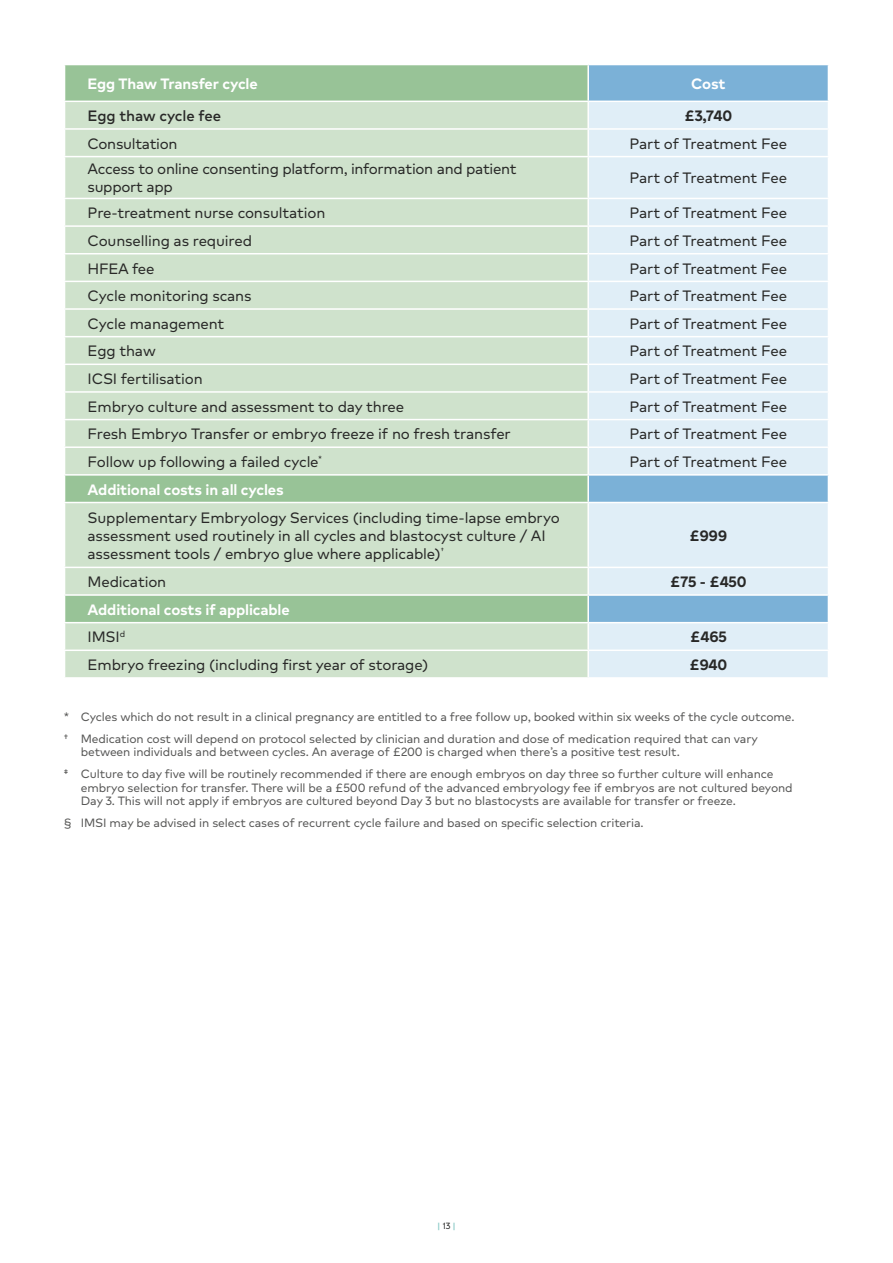
<style>
.page{position:relative;width:893px;height:1263px;background:#fff}
.page>*{position:absolute;margin:0;border:0;box-sizing:border-box;transform-origin:0 0}
.t1{font:15px/18px "Markfor HCA";letter-spacing:-.01em;color:#282827}
.t2{font:700 15px/27.6px "Markfor HCA";letter-spacing:-.01em;color:#fff}
.t3{font:700 15px "Markfor HCA";letter-spacing:-.01em;color:#282827}
.t4{font:500 15px "Markfor HCA";letter-spacing:-.01em;color:#282827}
.t5{font:12px/22px "Markfor HCA";letter-spacing:-.01em;color:#575756}
.t6{font:500 9px "Markfor HCA";color:#84c7c4}
.s1{font-weight:400;color:#282827}
</style>
<div class="page">
<div style="left:65px;top:65px;width:522px;height:36px;background:#98c397"></div>
<div style="left:589px;top:65px;width:239px;height:36px;background:#7bb1d7"></div>
<svg style="left:65px;top:102px;width:522px;height:575px;background:#cadfc7"></svg>
<svg style="left:589px;top:102px;width:239px;height:575px;background:#d6e8f4"></svg>
<hr style="left:64px;top:128px;width:524px;height:2px;background:#fff">
<hr style="left:588px;top:128px;width:241px;height:2px;background:#fff">
<hr style="left:64px;top:156px;width:524px;height:1px;background:#fff">
<hr style="left:588px;top:156px;width:241px;height:1px;background:#fff">
<hr style="left:64px;top:198px;width:524px;height:1px;background:#fff">
<hr style="left:588px;top:198px;width:241px;height:1px;background:#fff">
<hr style="left:64px;top:225px;width:524px;height:2px;background:#fff">
<hr style="left:588px;top:225px;width:241px;height:2px;background:#fff">
<hr style="left:64px;top:253px;width:524px;height:1px;background:#fff">
<hr style="left:588px;top:253px;width:241px;height:1px;background:#fff">
<hr style="left:64px;top:281px;width:524px;height:1px;background:#fff">
<hr style="left:588px;top:281px;width:241px;height:1px;background:#fff">
<hr style="left:64px;top:308px;width:524px;height:2px;background:#fff">
<hr style="left:588px;top:308px;width:241px;height:2px;background:#fff">
<hr style="left:64px;top:336px;width:524px;height:1px;background:#fff">
<hr style="left:588px;top:336px;width:241px;height:1px;background:#fff">
<hr style="left:64px;top:364px;width:524px;height:1px;background:#fff">
<hr style="left:588px;top:364px;width:241px;height:1px;background:#fff">
<hr style="left:64px;top:391px;width:524px;height:2px;background:#fff">
<hr style="left:588px;top:391px;width:241px;height:2px;background:#fff">
<hr style="left:64px;top:419px;width:524px;height:1px;background:#fff">
<hr style="left:588px;top:419px;width:241px;height:1px;background:#fff">
<hr style="left:64px;top:446px;width:524px;height:2px;background:#fff">
<hr style="left:588px;top:446px;width:241px;height:2px;background:#fff">
<hr style="left:64px;top:622px;width:524px;height:1px;background:#fff">
<hr style="left:588px;top:622px;width:241px;height:1px;background:#fff">
<hr style="left:64px;top:649px;width:524px;height:2px;background:#fff">
<hr style="left:588px;top:649px;width:241px;height:2px;background:#fff">
<hr style="left:64px;top:474px;width:524px;height:2px;background:#fff">
<hr style="left:588px;top:474px;width:241px;height:2px;background:#fff">
<hr style="left:64px;top:502px;width:524px;height:1px;background:#fff">
<hr style="left:588px;top:502px;width:241px;height:1px;background:#fff">
<hr style="left:64px;top:567px;width:524px;height:1px;background:#fff">
<hr style="left:588px;top:567px;width:241px;height:1px;background:#fff">
<hr style="left:64px;top:594px;width:524px;height:2px;background:#fff">
<hr style="left:588px;top:594px;width:241px;height:2px;background:#fff">
<p class="t2" style="left:88px;top:69px;width:172px">Egg Thaw Transfer cycle</p>
<p class="t2" style="left:691px;top:69px;width:36px">Cost</p>
<p class="t4" style="left:88px;top:104px;width:135px">Egg thaw cycle fee</p>
<p class="t3" style="left:684px;top:104px;width:49px">£3,740</p>
<p class="t1" style="left:88px;top:135px;width:91px">Consultation</p>
<p class="t1" style="left:630px;top:135px;width:159px">Part of Treatment Fee</p>
<p class="t1" style="left:88px;top:160px;width:431px">Access to online consenting platform, information and patient support app</p>
<p class="t1" style="left:630px;top:169px;width:159px">Part of Treatment Fee</p>
<p class="t1" style="left:88px;top:204px;width:239px">Pre-treatment nurse consultation</p>
<p class="t1" style="left:630px;top:204px;width:159px">Part of Treatment Fee</p>
<p class="t1" style="left:88px;top:232px;width:166px">Counselling as required</p>
<p class="t1" style="left:630px;top:232px;width:159px">Part of Treatment Fee</p>
<p class="t1" style="left:88px;top:259px;width:68px">HFEA fee</p>
<p class="t1" style="left:630px;top:259px;width:159px">Part of Treatment Fee</p>
<p class="t1" style="left:88px;top:287px;width:166px">Cycle monitoring scans</p>
<p class="t1" style="left:630px;top:287px;width:159px">Part of Treatment Fee</p>
<p class="t1" style="left:88px;top:315px;width:138px">Cycle management</p>
<p class="t1" style="left:630px;top:315px;width:159px">Part of Treatment Fee</p>
<p class="t1" style="left:88px;top:342px;width:70px">Egg thaw</p>
<p class="t1" style="left:630px;top:342px;width:159px">Part of Treatment Fee</p>
<p class="t1" style="left:88px;top:370px;width:117px">ICSI fertilisation</p>
<p class="t1" style="left:630px;top:370px;width:159px">Part of Treatment Fee</p>
<p class="t1" style="left:88px;top:398px;width:318px">Embryo culture and assessment to day three</p>
<p class="t1" style="left:630px;top:398px;width:159px">Part of Treatment Fee</p>
<p class="t1" style="left:88px;top:425px;width:425px">Fresh Embryo Transfer or embryo freeze if no fresh transfer</p>
<p class="t1" style="left:630px;top:425px;width:159px">Part of Treatment Fee</p>
<p class="t1" style="left:88px;top:453px;width:236px">Follow up following a failed cycle<sup>*</sup></p>
<p class="t1" style="left:630px;top:453px;width:159px">Part of Treatment Fee</p>
<p class="t2" style="left:88px;top:475px;width:198px">Additional costs in all cycles</p>
<p class="t1" style="left:88px;top:509px;width:474px">Supplementary Embryology Services (including time-lapse embryo assessment used routinely in all cycles and blastocyst culture / AI assessment tools / embryo glue where applicable)<sup>†</sup></p>
<p class="t3" style="left:689px;top:524px;width:39px">£999</p>
<p class="t1" style="left:88px;top:573px;width:80px">Medication</p>
<p class="t3" style="left:670px;top:570px;width:78px">£75 - £450</p>
<p class="t2" style="left:88px;top:595px;width:204px">Additional costs if applicable<br><span class="s1">IMSI</span><sup>d</sup></p>
<p class="t3" style="left:690px;top:625px;width:38px">£465</p>
<p class="t1" style="left:88px;top:656px;width:342px">Embryo freezing (including first year of storage)</p>
<p class="t3" style="left:689px;top:653px;width:39px">£940</p>
<p class="t5" style="left:64px;top:705px;width:732px">* Cycles which do not result in a clinical pregnancy are entitled to a free follow up, booked within six weeks of the cycle outcome. † Medication cost will depend on protocol selected by clinician and duration and dose of medication required that can vary</p>
<p class="t5" style="left:64px;top:741px;width:711px;text-indent:17px">between individuals and between cycles. An average of £200 is charged when there’s a positive test result.<br>‡ Culture to day five will be routinely recommended if there are enough embryos on day three so further culture will enhance</p>
<p class="t5" style="left:81px;top:781px;width:713px;line-height:13.5px">embryo selection for transfer. There will be a £500 refund of the advanced embryology fee if embryos are not cultured beyond<br>Day 3. This will not apply if embryos are cultured beyond Day 3 but no blastocysts are available for transfer or freeze.</p>
<p class="t5" style="left:64px;top:812px;width:581px">§ IMSI may be advised in select cases of recurrent cycle failure and based on specific selection criteria.</p>
<p class="t6" style="left:437px;top:1219px;width:20px">| <span class="s1">13</span> |</p>
</div>
